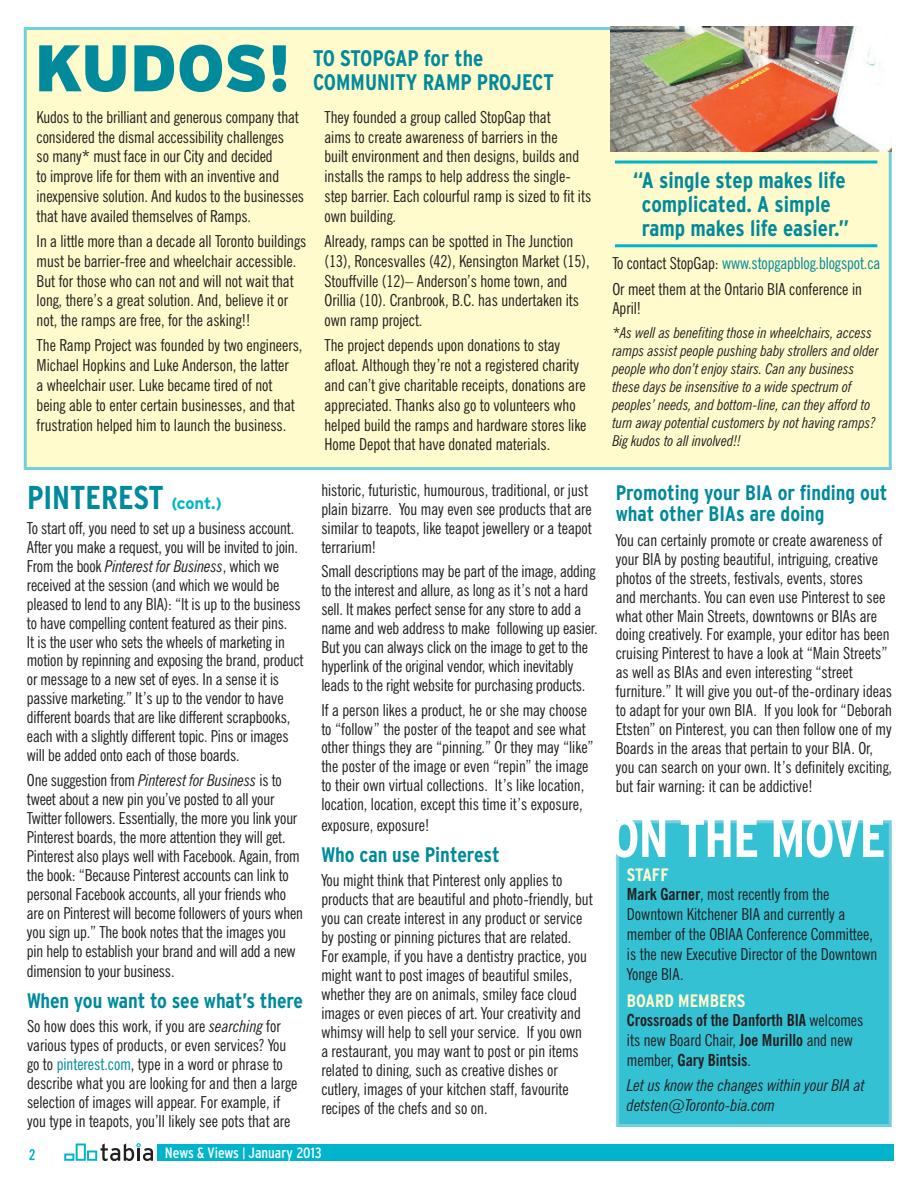
<style>
.page{position:relative;width:918px;height:1188px;background:#fff}
.page>*{position:absolute;margin:0;border:0;box-sizing:border-box;transform-origin:0 0}
.t1{font:900 65.7px "Interstate";color:#008a9b}
.t2{font:700 condensed 55.5px "Interstate";color:#fff}
.t3{font:700 condensed 33px "Interstate";color:#008a9b}
.t4{font:700 condensed 22.5px/24px "Interstate";color:#008a9b}
.t5{font:700 condensed 21px/21.6px "Interstate";color:#008a9b}
.t6{font:700 condensed 18px "Interstate";color:#fffbcc}
.t7{font:condensed 16.5px/18.9px "News Gothic BT";color:#231f20}
.t8{font:700 condensed 16.5px/19.8px "News Gothic BT";color:#231f20}
.t9{font:italic condensed 16.5px/19.8px "News Gothic BT";color:#231f20}
.t10{font:700 16.5px "Interstate";color:#00b5cb}
.t11{font:italic condensed 15px/18px "News Gothic BT";color:#231f20}
.t12{font:condensed 15px "Interstate";color:#fff}
.s1{font-stretch:condensed;font-size:33px;color:#008a9b}
.s2{font-style:italic}
.s3{color:#008a9b}
.s4{font-size:12px}
.s5{font-weight:700}
.s6{font-weight:400}
</style>
<div class="page">
<div style="left:158px;top:1145px;width:736px;height:16px;background:#00b5cb"></div>
<svg style="left:64px;top:1143px;width:89px;height:18px"></svg>
<svg style="left:29px;top:1149px;width:6px;height:11px"></svg>
<div style="left:24px;top:27px;width:868px;height:443px;background:#fffbcc;border:3px solid #74cedd"></div>
<hr style="left:615px;top:160px;width:262px;height:3px;background:#00b5cb">
<hr style="left:615px;top:244px;width:262px;height:3px;background:#00b5cb">
<img style="left:611px;top:27px;width:281px;height:124px">
<div style="left:616px;top:820px;width:276px;height:307px;background:#35c1d4;border:3px solid #74cedd"></div>
<h1 class="t1" style="left:35px;top:31px;width:258px">KUDOS!</h1>
<h3 class="t4" style="left:313px;top:46px;width:240px">To StopGap for the<br>Community Ramp Project</h3>
<p class="t7" style="left:37px;top:107px;width:269px;line-height:19.8px">Kudos to the brilliant and generous company that considered the dismal accessibility challenges<br>so many* must face in our City and decided<br>to improve life for them with an inventive and inexpensive solution. And kudos to the businesses that have availed themselves of Ramps.</p>
<p class="t7" style="left:37px;top:231px;width:271px;line-height:19.8px">In a little more than a decade all Toronto buildings must be barrier-free and wheelchair accessible.<br>But for those who can not and will not wait that long, there’s a great solution. And, believe it or not, the ramps are free, for the asking!!</p>
<p class="t7" style="left:37px;top:336px;width:267px;line-height:19.8px">The Ramp Project was founded by two engineers, Michael Hopkins and Luke Anderson, the latter<br>a wheelchair user. Luke became tired of not being able to enter certain businesses, and that frustration helped him to launch the business.</p>
<h3 class="t3" style="left:27px;top:479px;width:75px">PINTERES</h3>
<p class="t10" style="left:149px;top:494px;width:75px"><span class="s1">T</span> (cont.)</p>
<p class="t7" style="left:27px;top:518px;width:278px">To start off, you need to set up a business account.<br>After you make a request, you will be invited to join.<br>From the book <span class="s2">Pinterest for Business</span>, which we received at the session (and which we would be pleased to lend to any BIA): “It is up to the business to have compelling content featured as their pins.<br>It is the user who sets the wheels of marketing in motion by repinning and exposing the brand, product or message to a new set of eyes. In a sense it is passive marketing.” It’s up to the vendor to have different boards that are like different scrapbooks, each with a slightly different topic. Pins or images will be added onto each of those boards.</p>
<p class="t7" style="left:27px;top:770px;width:278px">One suggestion from <span class="s2">Pinterest for Business</span> is to tweet about a new pin you’ve posted to all your Twitter followers. Essentially, the more you link your Pinterest boards, the more attention they will get.<br>Pinterest also plays well with Facebook. Again, from the book: “Because Pinterest accounts can link to personal Facebook accounts, all your friends who are on Pinterest will become followers of yours when you sign up.” The book notes that the images you pin help to establish your brand and will add a new</p>
<p class="t7" style="left:27px;top:962px;width:149px">dimension to your business.</p>
<p class="t5" style="left:27px;top:990px;width:278px">When you want to see what’s there</p>
<p class="t7" style="left:27px;top:1017px;width:272px">So how does this work, if you are <span class="s2">searching</span> for various types of products, or even services? You go to <span class="s3">pinterest.com</span>, type in a word or phrase to describe what you are looking for and then a large selection of images will appear. For example, if you type in teapots, you’ll likely see pots that are</p>
<p class="t7" style="left:324px;top:107px;width:268px;line-height:19.8px">They founded a group called StopGap that<br>aims to create awareness of barriers in the<br>built environment and then designs, builds and installs the ramps to help address the single&shy;step barrier. Each colourful ramp is sized to fit its own building.</p>
<p class="t7" style="left:324px;top:231px;width:267px;line-height:19.8px">Already, ramps can be spotted in The Junction (13), Roncesvalles (42), Kensington Market (15), Stouffville (12)– Anderson’s home town, and Orillia (10). Cranbrook, B.C. has undertaken its own ramp project.</p>
<p class="t7" style="left:324px;top:336px;width:264px;line-height:19.8px">The project depends upon donations to stay afloat. Although they’re not a registered charity and can’t give charitable receipts, donations are appreciated. Thanks also go to volunteers who helped build the ramps and hardware stores like Home Depot that have donated materials.</p>
<p class="t7" style="left:321px;top:480px;width:272px">historic, futuristic, humourous, traditional, or just plain bizarre. You may even see products that are similar to teapots, like teapot jewellery or a teapot terrarium!</p>
<p class="t7" style="left:321px;top:562px;width:278px">Small descriptions may be part of the image, adding to the interest and allure, as long as it’s not a hard sell. It makes perfect sense for any store to add a name and web address to make following up easier.<br>But you can always click on the image to get to the hyperlink of the original vendor, which inevitably leads to the right website for purchasing products.</p>
<p class="t7" style="left:321px;top:700px;width:274px">If a person likes a product, he or she may choose to “follow” the poster of the teapot and see what other things they are “pinning.” Or they may “like” the poster of the image or even “repin” the image to their own virtual collections. It’s like location, location, location, except this time it’s exposure,</p>
<p class="t7" style="left:321px;top:816px;width:109px">exposure, exposure!</p>
<p class="t5" style="left:321px;top:843px;width:180px">Who can use Pinterest</p>
<p class="t7" style="left:321px;top:871px;width:273px">You might think that Pinterest only applies to products that are beautiful and photo-friendly, but you can create interest in any product or service by posting or pinning pictures that are related.<br>For example, if you have a dentistry practice, you might want to post images of beautiful smiles, whether they are on animals, smiley face cloud images or even pieces of art. Your creativity and whimsy will help to sell your service. If you own a restaurant, you may want to post or pin items related to dining, such as creative dishes or cutlery, images of your kitchen staff, favourite recipes of the chefs and so on.</p>
<p class="t12" style="left:165px;top:1145px;width:158px">News &amp; Views <span class="s4">|</span> January 2013</p>
<h3 class="t4" style="left:633px;top:168px;width:218px;text-align:center">“A single step makes life complicated. A simple ramp makes life easier.”</h3>
<p class="t7" style="left:612px;top:251px;width:269px;line-height:25.2px">To contact StopGap: <span class="s3">www.stopgapblog.blogspot.ca<br></span>Or meet them at the Ontario BIA conference in</p>
<p class="t7" style="left:612px;top:299px;width:30px">April!</p>
<p class="t11" style="left:612px;top:323px;width:268px">*As well as benefiting those in wheelchairs, access ramps assist people pushing baby strollers and older people who don’t enjoy stairs. Can any business these days be insensitive to a wide spectrum of peoples’ needs, and bottom-line, can they afford to turn away potential customers by not having ramps?<br>Big kudos to all involved!!</p>
<p class="t5" style="left:616px;top:481px;width:273px">Promoting your BIA or finding out what other BIAs are doing</p>
<p class="t7" style="left:616px;top:530px;width:278px">You can certainly promote or create awareness of your BIA by posting beautiful, intriguing, creative photos of the streets, festivals, events, stores<br>and merchants. You can even use Pinterest to see what other Main Streets, downtowns or BIAs are doing creatively. For example, your editor has been cruising Pinterest to have a look at “Main Streets” as well as BIAs and even interesting “street furniture.” It will give you out-of the-ordinary ideas to adapt for your own BIA. If you look for “Deborah Etsten” on Pinterest, you can then follow one of my Boards in the areas that pertain to your BIA. Or, you can search on your own. It’s definitely exciting, but fair warning: it can be addictive!</p>
<h2 class="t2" style="left:609px;top:807px;width:190px">ON THE MOVE</h2>
<p class="t6" style="left:627px;top:864px;width:43px">staff</p>
<p class="t7" style="left:627px;top:885px;width:252px;line-height:19.8px"><span class="s5">Mark Garner</span>, most recently from the Downtown Kitchener BIA and currently a member of the OBIAA Conference Committee, is the new Executive Director of the Downtown Yonge BIA.</p>
<p class="t6" style="left:627px;top:990px;width:120px">Board members</p>
<p class="t8" style="left:627px;top:1010px;width:238px">Crossroads of the Danforth BIA <span class="s6">welcomes its new Board Chair,</span> Joe Murillo <span class="s6">and new member,</span> Gary Bintsis<span class="s6">.</span></p>
<p class="t9" style="left:627px;top:1075px;width:239px">Let us know the changes within your BIA at detsten@Toronto-bia.com</p>
</div>
